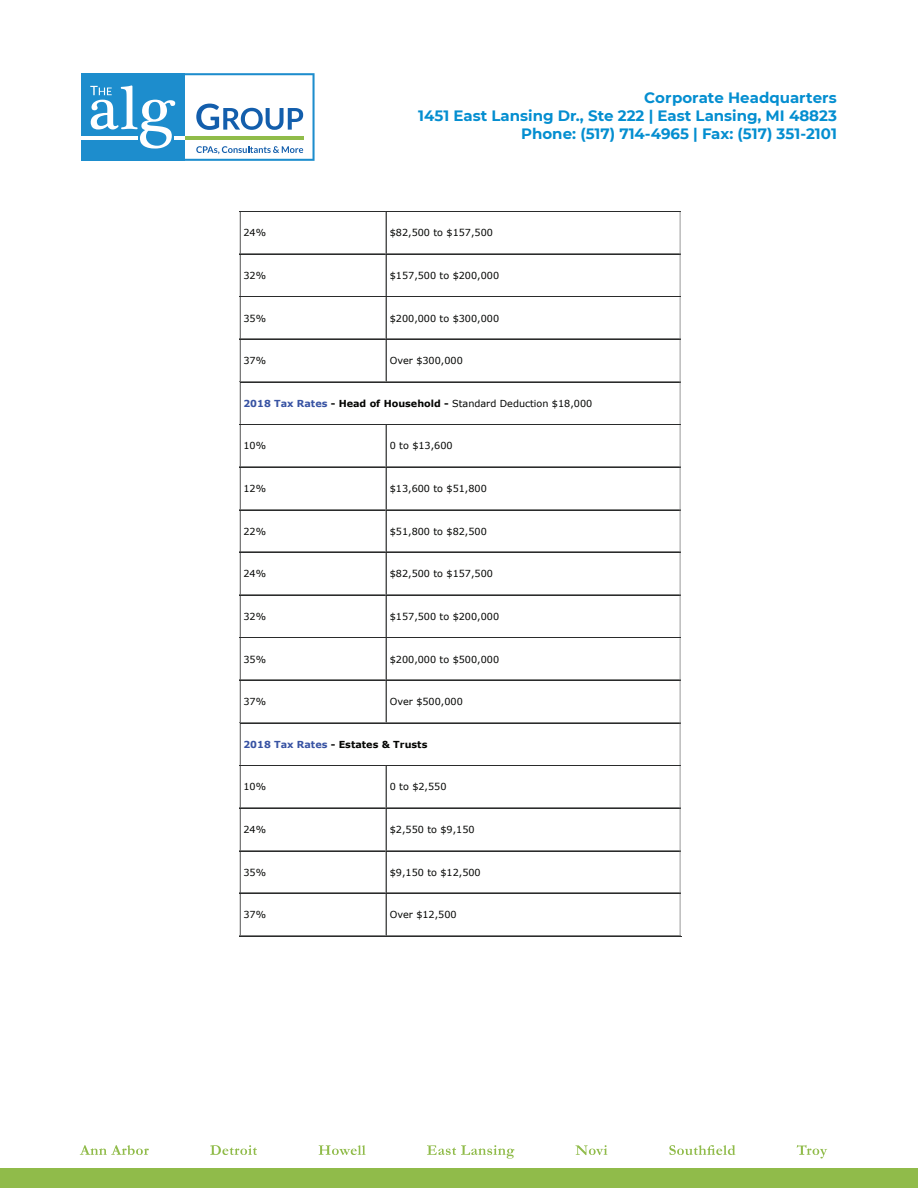
<style>
.page{position:relative;width:918px;height:1188px;background:#fff}
.page>*{position:absolute;margin:0;border:0;box-sizing:border-box;transform-origin:0 0}
.t1{font:700 15px/18px "Montserrat";color:#048ed0;text-align:right}
.t2{font:9.6px "Verdana";color:#040503}
.t3{font:700 9.6px "Verdana";color:#040503}
.s1{font-weight:700;color:#3853a3}
.s2{font-weight:700}
.s3{color:#3853a3}
</style>
<div class="page">
<svg style="left:81px;top:73px;width:234px;height:88px"></svg>
<div style="left:0;top:1169px;width:918px;height:19px;background:#90bb4a"></div>
<svg style="left:80px;top:1145px;width:747px;height:14px"></svg>
<hr style="left:239px;top:936px;width:442px;height:1px;background:#2a2b2b">
<hr style="left:240px;top:211px;width:146px;height:1px;background:#2a2b2b">
<hr style="left:240px;top:253px;width:146px;height:1px;background:#808180">
<hr style="left:386px;top:211px;width:294px;height:1px;background:#2a2b2b">
<hr style="left:386px;top:253px;width:294px;height:1px;background:#808180">
<hr style="left:240px;top:254px;width:146px;height:1px;background:#2a2b2b">
<hr style="left:240px;top:296px;width:146px;height:1px;background:#808180">
<hr style="left:386px;top:254px;width:294px;height:1px;background:#2a2b2b">
<hr style="left:386px;top:296px;width:294px;height:1px;background:#808180">
<hr style="left:240px;top:297px;width:146px;height:1px;background:#2a2b2b">
<hr style="left:240px;top:338px;width:146px;height:1px;background:#808180">
<hr style="left:386px;top:297px;width:294px;height:1px;background:#2a2b2b">
<hr style="left:386px;top:338px;width:294px;height:1px;background:#808180">
<hr style="left:240px;top:339px;width:146px;height:1px;background:#2a2b2b">
<hr style="left:240px;top:381px;width:146px;height:1px;background:#808180">
<hr style="left:386px;top:339px;width:294px;height:1px;background:#2a2b2b">
<hr style="left:386px;top:381px;width:294px;height:1px;background:#808180">
<svg style="left:385px;top:212px;width:2px;height:170px"></svg>
<hr style="left:240px;top:382px;width:440px;height:1px;background:#2a2b2b">
<hr style="left:240px;top:424px;width:146px;height:1px;background:#2a2b2b">
<hr style="left:240px;top:466px;width:146px;height:1px;background:#808180">
<hr style="left:386px;top:424px;width:294px;height:1px;background:#2a2b2b">
<hr style="left:386px;top:466px;width:294px;height:1px;background:#808180">
<hr style="left:240px;top:467px;width:146px;height:1px;background:#2a2b2b">
<hr style="left:240px;top:509px;width:146px;height:1px;background:#808180">
<hr style="left:386px;top:467px;width:294px;height:1px;background:#2a2b2b">
<hr style="left:386px;top:509px;width:294px;height:1px;background:#808180">
<hr style="left:240px;top:510px;width:146px;height:1px;background:#2a2b2b">
<hr style="left:386px;top:510px;width:294px;height:1px;background:#2a2b2b">
<hr style="left:240px;top:552px;width:146px;height:1px;background:#2a2b2b">
<hr style="left:240px;top:594px;width:146px;height:1px;background:#808180">
<hr style="left:386px;top:552px;width:294px;height:1px;background:#2a2b2b">
<hr style="left:386px;top:594px;width:294px;height:1px;background:#808180">
<hr style="left:240px;top:595px;width:146px;height:1px;background:#2a2b2b">
<hr style="left:240px;top:637px;width:146px;height:1px;background:#808180">
<hr style="left:386px;top:595px;width:294px;height:1px;background:#2a2b2b">
<hr style="left:386px;top:637px;width:294px;height:1px;background:#808180">
<hr style="left:240px;top:638px;width:146px;height:1px;background:#2a2b2b">
<hr style="left:240px;top:679px;width:146px;height:1px;background:#808180">
<hr style="left:386px;top:638px;width:294px;height:1px;background:#2a2b2b">
<hr style="left:386px;top:679px;width:294px;height:1px;background:#808180">
<hr style="left:240px;top:680px;width:146px;height:1px;background:#2a2b2b">
<hr style="left:240px;top:722px;width:146px;height:1px;background:#808180">
<hr style="left:386px;top:680px;width:294px;height:1px;background:#2a2b2b">
<hr style="left:386px;top:722px;width:294px;height:1px;background:#808180">
<svg style="left:385px;top:425px;width:2px;height:298px"></svg>
<hr style="left:240px;top:723px;width:440px;height:1px;background:#2a2b2b">
<hr style="left:240px;top:765px;width:146px;height:1px;background:#2a2b2b">
<hr style="left:240px;top:807px;width:146px;height:1px;background:#808180">
<hr style="left:386px;top:765px;width:294px;height:1px;background:#2a2b2b">
<hr style="left:386px;top:807px;width:294px;height:1px;background:#808180">
<hr style="left:240px;top:808px;width:146px;height:1px;background:#2a2b2b">
<hr style="left:240px;top:850px;width:146px;height:1px;background:#808180">
<hr style="left:386px;top:808px;width:294px;height:1px;background:#2a2b2b">
<hr style="left:386px;top:850px;width:294px;height:1px;background:#808180">
<hr style="left:240px;top:851px;width:146px;height:1px;background:#2a2b2b">
<hr style="left:240px;top:892px;width:146px;height:1px;background:#808180">
<hr style="left:386px;top:851px;width:294px;height:1px;background:#2a2b2b">
<hr style="left:386px;top:892px;width:294px;height:1px;background:#808180">
<hr style="left:240px;top:893px;width:146px;height:1px;background:#2a2b2b">
<hr style="left:240px;top:935px;width:146px;height:1px;background:#808180">
<svg style="left:240px;top:212px;width:1px;height:724px"></svg>
<hr style="left:386px;top:893px;width:294px;height:1px;background:#2a2b2b">
<hr style="left:386px;top:935px;width:294px;height:1px;background:#808180">
<svg style="left:680px;top:211px;width:1px;height:725px"></svg>
<svg style="left:385px;top:766px;width:2px;height:170px"></svg>
<h1 class="t1" style="left:418px;top:88px;width:420px">Corporate Headquarters<br>1451 East Lansing Dr., Ste 222 | East Lansing, MI 48823<br>Phone: (517) 714-4965 | Fax: (517) 351-2101</h1>
<p class="t2" style="left:243px;top:227px;width:24px">24%</p>
<p class="t2" style="left:390px;top:227px;width:105px">$82,500 to $157,500</p>
<p class="t2" style="left:243px;top:269px;width:24px">32%</p>
<p class="t2" style="left:390px;top:269px;width:111px">$157,500 to $200,000</p>
<p class="t2" style="left:243px;top:312px;width:24px">35%</p>
<p class="t2" style="left:390px;top:312px;width:111px">$200,000 to $300,000</p>
<p class="t2" style="left:243px;top:355px;width:24px">37%</p>
<p class="t2" style="left:390px;top:355px;width:75px">Over $300,000</p>
<p class="t2" style="left:243px;top:397px;width:350px"><span class="s1">2018 Tax Rates</span> <span class="s2">- Head of Household -</span> Standard Deduction $18,000</p>
<p class="t2" style="left:243px;top:440px;width:24px">10%</p>
<p class="t2" style="left:390px;top:440px;width:64px">0 to $13,600</p>
<p class="t2" style="left:243px;top:482px;width:24px">12%</p>
<p class="t2" style="left:390px;top:482px;width:99px">$13,600 to $51,800</p>
<p class="t2" style="left:243px;top:525px;width:24px">22%</p>
<p class="t2" style="left:390px;top:525px;width:99px">$51,800 to $82,500</p>
<p class="t2" style="left:243px;top:568px;width:24px">24%</p>
<p class="t2" style="left:390px;top:568px;width:105px">$82,500 to $157,500</p>
<p class="t2" style="left:243px;top:610px;width:24px">32%</p>
<p class="t2" style="left:390px;top:610px;width:111px">$157,500 to $200,000</p>
<p class="t2" style="left:243px;top:653px;width:24px">35%</p>
<p class="t2" style="left:390px;top:653px;width:111px">$200,000 to $500,000</p>
<p class="t2" style="left:243px;top:696px;width:24px">37%</p>
<p class="t2" style="left:390px;top:696px;width:75px">Over $500,000</p>
<p class="t3" style="left:243px;top:738px;width:185px"><span class="s3">2018 Tax Rates</span> - Estates &amp; Trusts</p>
<p class="t2" style="left:243px;top:781px;width:24px">10%</p>
<p class="t2" style="left:390px;top:781px;width:58px">0 to $2,550</p>
<p class="t2" style="left:243px;top:823px;width:24px">24%</p>
<p class="t2" style="left:390px;top:823px;width:86px">$2,550 to $9,150</p>
<p class="t2" style="left:243px;top:866px;width:24px">35%</p>
<p class="t2" style="left:390px;top:866px;width:92px">$9,150 to $12,500</p>
<p class="t2" style="left:243px;top:909px;width:24px">37%</p>
<p class="t2" style="left:390px;top:909px;width:68px">Over $12,500</p>
</div>
